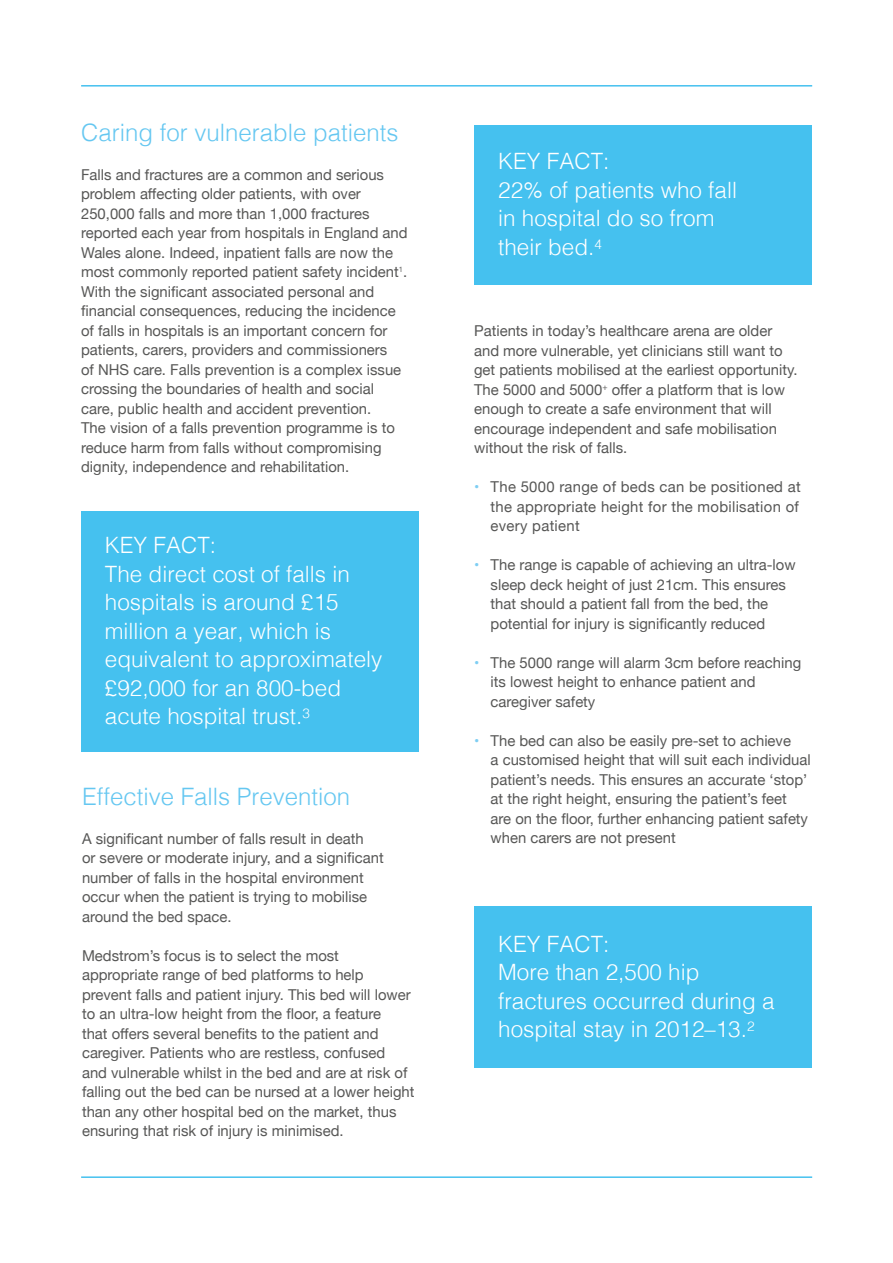
<style>
.page{position:relative;width:893px;height:1263px;background:#fff}
.page>*{position:absolute;margin:0;border:0;box-sizing:border-box;transform-origin:0 0}
.t1{font:300 24px "Helvetica";color:#65c7f1}
.t2{font:300 22.5px/28.5px "Helvetica";color:#fff}
.t3{font:15px/19.5px "Helvetica Neue";color:#575756}
.t4{font:15px/19.5px "Helvetica Neue";letter-spacing:.02em;color:#575756}
.s1{color:#7ecef3}
</style>
<div class="page">
<hr style="left:81px;top:85px;width:731px;height:2px;background:#45c1ef">
<hr style="left:81px;top:1176px;width:731px;height:2px;background:#45c1ef">
<div style="left:81px;top:511px;width:338px;height:240px;background:#45c1ef"></div>
<div style="left:474px;top:906px;width:338px;height:161px;background:#45c1ef"></div>
<div style="left:474px;top:125px;width:338px;height:160px;background:#45c1ef"></div>
<h1 class="t1" style="left:81px;top:112px;width:319px">Caring for vulnerable patients</h1>
<p class="t3" style="left:81px;top:165px;width:328px">Falls and fractures are a common and serious problem affecting older patients, with over 250,000 falls and more than 1,000 fractures reported each year from hospitals in England and Wales alone. Indeed, inpatient falls are now the most commonly reported patient safety incident<sup>1</sup>.<br>With the significant associated personal and financial consequences, reducing the incidence of falls in hospitals is an important concern for patients, carers, providers and commissioners<br>of NHS care. Falls prevention is a complex issue crossing the boundaries of health and social care, public health and accident prevention.<br>The vision of a falls prevention programme is to reduce harm from falls without compromising dignity, independence and rehabilitation.</p>
<h2 class="t2" style="left:105px;top:529px;width:279px">KEY FACT:<br>The direct cost of falls in hospitals is around £15 million a year, which is equivalent to approximately £92,000 for an 800-bed acute hospital trust.<sup>3</sup></h2>
<h1 class="t1" style="left:82px;top:776px;width:270px">Effective Falls Prevention</h1>
<p class="t3" style="left:82px;top:829px;width:303px">A significant number of falls result in death<br>or severe or moderate injury, and a significant number of falls in the hospital environment occur when the patient is trying to mobilise around the bed space.</p>
<p class="t3" style="left:82px;top:946px;width:334px">Medstrom’s focus is to select the most appropriate range of bed platforms to help prevent falls and patient injury. This bed will lower to an ultra-low height from the floor, a feature<br>that offers several benefits to the patient and caregiver. Patients who are restless, confused<br>and vulnerable whilst in the bed and are at risk of falling out the bed can be nursed at a lower height than any other hospital bed on the market, thus ensuring that risk of injury is minimised.</p>
<h2 class="t2" style="left:498px;top:145px;width:240px">KEY FACT:<br>22% of patients who fall in hospital do so from their bed.<sup>4</sup></h2>
<p class="t3" style="left:474px;top:322px;width:325px">Patients in today’s healthcare arena are older and more vulnerable, yet clinicians still want to get patients mobilised at the earliest opportunity.<br>The 5000 and 5000<sup>+</sup> offer a platform that is low enough to create a safe environment that will encourage independent and safe mobilisation without the risk of falls.</p>
<p class="t4" style="left:491px;top:478px;width:312px;text-indent:-16px"><span class="s1">•</span> The 5000 range of beds can be positioned at the appropriate height for the mobilisation of every patient</p>
<p class="t3" style="left:491px;top:556px;width:306px;text-indent:-16px"><span class="s1">•</span> The range is capable of achieving an ultra-low sleep deck height of just 21cm. This ensures that should a patient fall from the bed, the potential for injury is significantly reduced</p>
<p class="t3" style="left:491px;top:653px;width:312px;text-indent:-16px"><span class="s1">•</span> The 5000 range will alarm 3cm before reaching its lowest height to enhance patient and caregiver safety</p>
<p class="t3" style="left:491px;top:731px;width:322px;text-indent:-16px"><span class="s1">•</span> The bed can also be easily pre-set to achieve<br>a customised height that will suit each individual patient’s needs. This ensures an accurate ‘stop’ at the right height, ensuring the patient’s feet are on the floor, further enhancing patient safety when carers are not present</p>
<h2 class="t2" style="left:498px;top:928px;width:278px">KEY FACT:<br>More than 2,500 hip fractures occurred during a hospital stay in 2012–13.<sup>2</sup></h2>
</div>
